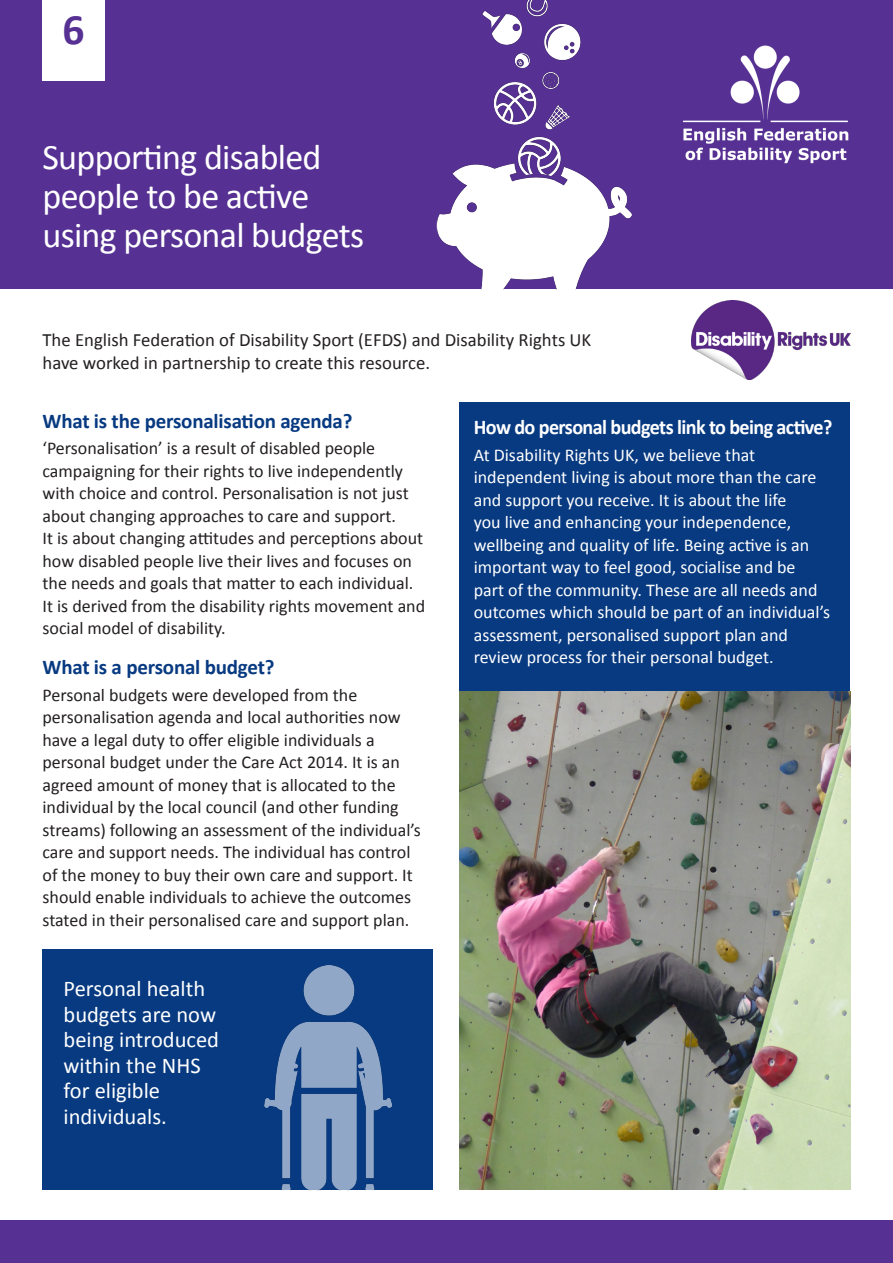
<style>
.page{position:relative;width:893px;height:1263px;background:#fff}
.page>*{position:absolute;margin:0;border:0;box-sizing:border-box;transform-origin:0 0}
.Body_Text{font:700 43.65px "Calibri";color:#563193}
.t1{font:36px/39px "Calibri";letter-spacing:-.02em;color:#fff}
.Body_Text-2{font:22.5px/25.5px "Calibri";color:#fff}
.Body_Text-3{font:700 21px "Calibri";letter-spacing:-.01em;color:#073a81}
.Body_Text-4{font:700 21px "Calibri";letter-spacing:-.03em;color:#fff;scale:.96 1}
.Body_Text-5{font:18.75px "Calibri";color:#231f20}
.Body_Text-6{font:18px/22.5px "Calibri";color:#231f20}
.Body_Text-7{font:18px/22.5px "Calibri";color:#fff}
</style>
<div class="page">
<div style="left:0;top:1220px;width:893px;height:43px;background:#563193"></div>
<div style="left:0;top:0;width:893px;height:289px;background:#563193"></div>
<div style="left:43px;top:0;width:62px;height:81px;background:#fff"></div>
<div style="left:43px;top:949px;width:390px;height:240px;background:#073a81"></div>
<img style="left:683px;top:45px;width:166px;height:119px">
<img style="left:436px;top:0;width:195px;height:290px">
<img style="left:691px;top:300px;width:160px;height:80px">
<img style="left:265px;top:966px;width:126px;height:224px">
<div style="left:459px;top:403px;width:391px;height:292px;background:#073a81"></div>
<img style="left:459px;top:691px;width:391px;height:498px">
<p class="Body_Text" style="left:63px;top:3px;width:24px">6</p>
<p class="t1" style="left:43px;top:136px;width:323px">Supporting disabled people to be active using personal budgets</p>
<p class="Body_Text-5" style="left:43px;top:328px;width:550px">The English Federation of Disability Sport (EFDS) and Disability Rights UK</p>
<p class="Body_Text-5" style="left:43px;top:351px;width:389px">have worked in partnership to create this resource.</p>
<p class="Body_Text-3" style="left:43px;top:407px;width:311px">What is the personalisation agenda?</p>
<p class="Body_Text-6" style="left:43px;top:436px;width:384px">‘Personalisation’ is a result of disabled people campaigning for their rights to live independently with choice and control. Personalisation is not just about changing approaches to care and support.<br>It is about changing attitudes and perceptions about how disabled people live their lives and focuses on the needs and goals that matter to each individual.<br>It is derived from the disability rights movement and social model of disability.</p>
<p class="Body_Text-3" style="left:43px;top:654px;width:233px">What is a personal budget?</p>
<p class="Body_Text-6" style="left:43px;top:682px;width:380px">Personal budgets were developed from the personalisation agenda and local authorities now have a legal duty to offer eligible individuals a personal budget under the Care Act 2014. It is an agreed amount of money that is allocated to the individual by the local council (and other funding streams) following an assessment of the individual’s care and support needs. The individual has control of the money to buy their own care and support. It should enable individuals to achieve the outcomes stated in their personalised care and support plan.</p>
<p class="Body_Text-2" style="left:64px;top:975px;width:157px">Personal health budgets are now being introduced within the NHS for eligible individuals.</p>
<p class="Body_Text-4" style="left:474px;top:414px;width:375px">How do personal budgets link to being active?</p>
<p class="Body_Text-7" style="left:474px;top:443px;width:358px">At Disability Rights UK, we believe that independent living is about more than the care and support you receive. It is about the life<br>you live and enhancing your independence, wellbeing and quality of life. Being active is an important way to feel good, socialise and be part of the community. These are all needs and outcomes which should be part of an individual’s assessment, personalised support plan and review process for their personal budget.</p>
</div>
